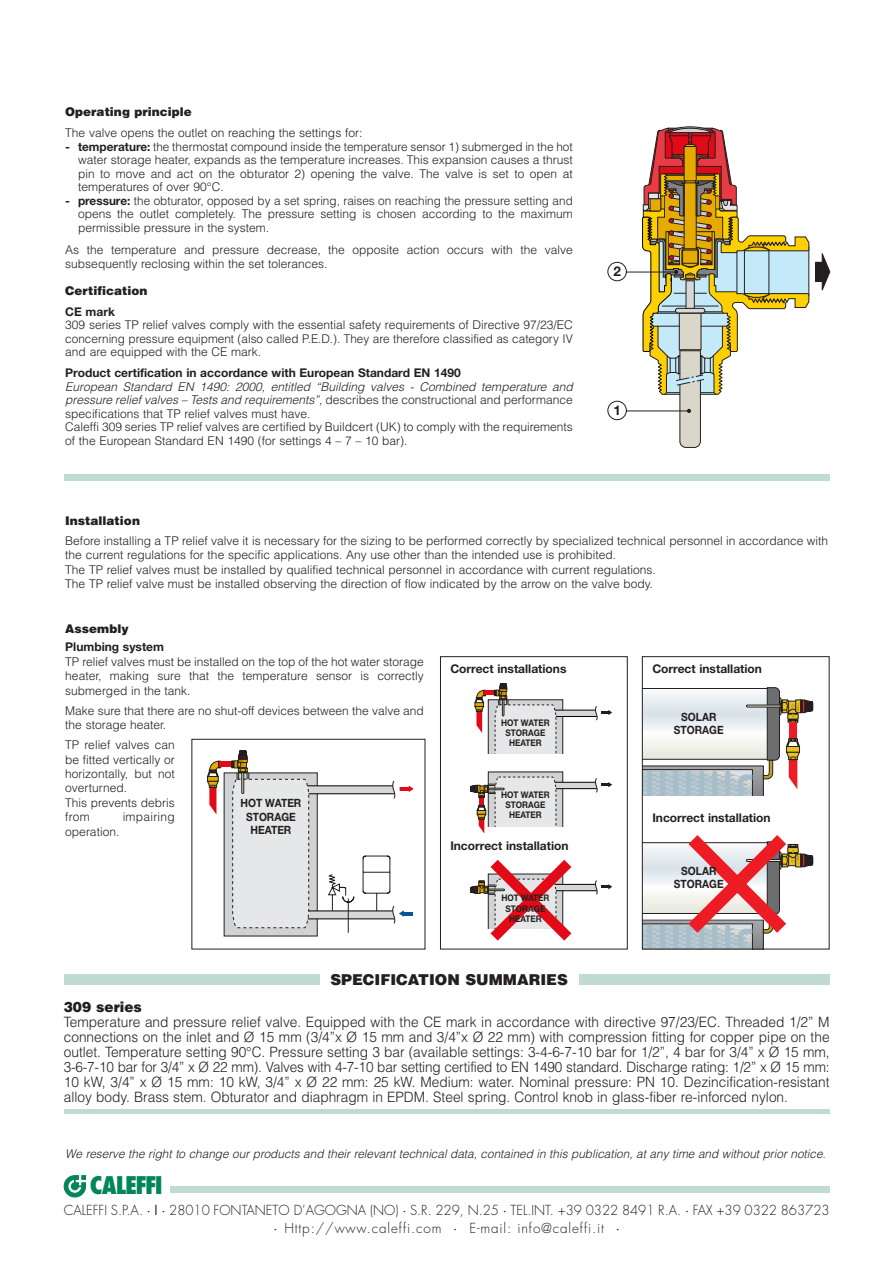
<style>
.page{position:relative;width:893px;height:1263px;background:#fff}
.page>*{position:absolute;margin:0;border:0;box-sizing:border-box;transform-origin:0 0}
.t1{font:800 condensed 23.7px "Futura";letter-spacing:-.07em;color:#008657;scale:1.04 1}
.t2{font:900 15px "Helvetica";color:#231f20}
.t3{font:300 14.25px/15px "Helvetica";color:#231f20;text-align:justify;scale:.96 1}
.t4{font:900 14.25px "Helvetica";color:#231f20;scale:.96 1}
.t5{font:300 13.5px/18.9px "Futura";color:#231f20;text-align:center}
.t6{font:700 13.5px "Helvetica Neue";color:#231f20}
.t7{font:300 12px/13.5px "Helvetica";color:#231f20}
.t8{font:700 12px "Helvetica Neue";color:#231f20}
.t9{font:italic 300 12px "Helvetica";color:#231f20}
.t10{font:900 12px "Helvetica";color:#231f20}
.t11{font:300 12px "Helvetica";letter-spacing:.02em;color:#231f20}
.t12{font:700 11.4px/13.6px "Helvetica Neue";color:#231f20;text-align:center;scale:.9 1}
.t13{font:700 9.15px/10.1px "Helvetica Neue";color:#231f20;text-align:center;scale:.9 1}
.s1{font-family:"Helvetica Neue";font-weight:700}
.s2{font-style:italic}
.s3{font-weight:400}
</style>
<div class="page">
<div style="left:64px;top:474px;width:765px;height:6px;background:#c0dcd0"></div>
<svg style="left:607px;top:126px;width:202px;height:322px"></svg>
<div style="left:815px;top:262px;width:7px;height:19px;background:#231f20"></div>
<svg style="left:821px;top:253px;width:9px;height:38px"></svg>
<div style="left:224px;top:773px;width:93px;height:163px;background:#d1d2d4"></div>
<div style="left:304px;top:911px;width:94px;height:8px;background:#d7d7d7"></div>
<svg style="left:207px;top:760px;width:14px;height:55px"></svg>
<div style="left:219px;top:762px;width:12px;height:5px;background:#e20a16"></div>
<div style="left:304px;top:785px;width:94px;height:9px;background:#d7d7d7"></div>
<svg style="left:390px;top:780px;width:23px;height:19px"></svg>
<svg style="left:231px;top:750px;width:78px;height:178px"></svg>
<svg style="left:326px;top:855px;width:87px;height:78px"></svg>
<div style="left:552px;top:710px;width:47px;height:7px;background:#d7d7d7;border:1px solid #000"></div>
<svg style="left:593px;top:706px;width:19px;height:15px"></svg>
<svg style="left:474px;top:683px;width:89px;height:70px"></svg>
<div style="left:552px;top:782px;width:47px;height:7px;background:#d7d7d7;border:1px solid #000"></div>
<svg style="left:593px;top:778px;width:19px;height:15px"></svg>
<div style="left:552px;top:884px;width:47px;height:7px;background:#d7d7d7;border:1px solid #000"></div>
<svg style="left:593px;top:880px;width:19px;height:15px"></svg>
<svg style="left:470px;top:859px;width:112px;height:82px"></svg>
<svg style="left:470px;top:772px;width:93px;height:62px"></svg>
<div style="left:440px;top:656px;width:187px;height:293px;border:1px solid #231f20"></div>
<svg style="left:644px;top:687px;width:169px;height:109px"></svg>
<svg style="left:642px;top:835px;width:171px;height:115px"></svg>
<div style="left:642px;top:656px;width:187px;height:293px;border:1px solid #231f20"></div>
<div style="left:170px;top:1186px;width:659px;height:7px;background:#c0dcd0"></div>
<svg style="left:64px;top:1176px;width:22px;height:21px"></svg>
<div style="left:64px;top:974px;width:765px;height:11px;background:#c0dcd0"></div>
<div style="left:320px;top:973px;width:258px;height:20px;background:#fff"></div>
<hr style="left:64px;top:1110px;width:765px;height:4px;background:#c0dcd0">
<p class="t10" style="left:65px;top:108px;width:128px">Operating principle</p>
<p class="t7" style="left:65px;top:128px;width:298px">The valve opens the outlet on reaching the settings for:</p>
<p class="t7" style="left:78px;top:141px;width:496px;text-align:justify;text-indent:-13px"><span class="s1">- temperature:</span> the thermostat compound inside the temperature sensor 1) submerged in the hot water storage heater, expands as the temperature increases. This expansion causes a thrust pin to move and act on the obturator 2) opening the valve. The valve is set to open at temperatures of over 90°C.</p>
<p class="t7" style="left:78px;top:195px;width:496px;text-align:justify;text-indent:-13px"><span class="s1">- pressure:</span> the obturator, opposed by a set spring, raises on reaching the pressure setting and opens the outlet completely. The pressure setting is chosen according to the maximum permissible pressure in the system.</p>
<p class="t7" style="left:65px;top:245px;width:509px">As the temperature and pressure decrease, the opposite action occurs with the valve subsequently reclosing within the set tolerances.</p>
<p class="t10" style="left:65px;top:286px;width:84px">Certification</p>
<p class="t8" style="left:65px;top:307px;width:51px">CE mark</p>
<p class="t7" style="left:65px;top:320px;width:509px;text-align:justify">309 series TP relief valves comply with the essential safety requirements of Directive 97/23/EC concerning pressure equipment (also called P.E.D.). They are therefore classified as category IV and are equipped with the CE mark.</p>
<p class="t8" style="left:65px;top:369px;width:397px">Product certification in accordance with European Standard EN 1490</p>
<p class="t7" style="left:65px;top:381px;width:511px"><span class="s2">European Standard EN 1490: 2000, entitled “Building valves - Combined temperature and pressure reliefvalves – Tests and requirements”,</span> describes the constructional and performance specifications that TP relief valves must have.<br>Caleffi 309 series TP relief valves are certified by Buildcert (UK) to comply with the requirements of the European Standard EN 1490 (for settings 4 – 7 – 10 bar).</p>
<p class="t6" style="left:613px;top:266px;width:9px">2</p>
<p class="t6" style="left:613px;top:405px;width:9px">1</p>
<p class="t10" style="left:65px;top:516px;width:76px">Installation</p>
<p class="t7" style="left:65px;top:535px;width:764px;line-height:14.4px">Before installing a TP relief valve it is necessary for the sizing to be performed correctly by specialized technical personnel in accordance with the current regulations for the specific applications. Any use other than the intended use is prohibited.<br>The TP relief valves must be installed by qualified technical personnel in accordance with current regulations.<br>The TP relief valve must be installed observing the direction of flow indicated by the arrow on the valve body.</p>
<p class="t10" style="left:65px;top:624px;width:65px">Assembly</p>
<p class="t8" style="left:65px;top:643px;width:100px">Plumbing system</p>
<p class="t7" style="left:65px;top:655px;width:360px;line-height:14.4px;text-align:justify">TP relief valves must be installed on the top of the hot water storage heater, making sure that the temperature sensor is correctly submerged in the tank.</p>
<p class="t7" style="left:65px;top:704px;width:360px;line-height:14.4px">Make sure that there are no shut-off devices between the valve and the storage heater.</p>
<p class="t7" style="left:65px;top:739px;width:111px;line-height:14.4px">TP relief valves can be fitted vertically or horizontally, but not overturned.<br>This prevents debris from</p>
<p class="t8" style="left:450px;top:665px;width:118px">Correct installations</p>
<p class="t8" style="left:652px;top:665px;width:111px">Correct installation</p>
<p class="t12" style="left:674px;top:712px;width:57px;line-height:12.6px">SOLAR<br>STORAGE</p>
<p class="t13" style="left:501px;top:718px;width:56px">HOT WATER<br>STORAGE<br>HEATER</p>
<p class="t13" style="left:501px;top:791px;width:56px">HOT WATER<br>STORAGE<br>HEATER</p>
<p class="t12" style="left:240px;top:797px;width:69px">HOT WATER<br>STORAGE<br>HEATER</p>
<p class="t11" style="left:123px;top:812px;width:54px">impairing</p>
<p class="t8" style="left:652px;top:814px;width:120px">Incorrect installation</p>
<p class="t7" style="left:65px;top:826px;width:56px">operation.</p>
<p class="t8" style="left:450px;top:841px;width:120px">Incorrect installation</p>
<p class="t13" style="left:501px;top:894px;width:55px">HOT WATER<br>STORAGE<br>HEATER</p>
<p class="t2" style="left:330px;top:974px;width:239px">SPECIFICATION SUMMARIES</p>
<p class="t12" style="left:674px;top:866px;width:57px;line-height:12.6px">SOLAR<br>STORAGE</p>
<p class="t4" style="left:64px;top:1002px;width:83px">309 series</p>
<p class="t3" style="left:64px;top:1016px;width:799px">Temperature and pressure relief valve. Equipped with the CE mark in accordance with directive 97/23/EC. Threaded 1/2” M connections on the inlet and Ø 15 mm (3/4”x Ø 15 mm and 3/4”x Ø 22 mm) with compression fitting for copper pipe on the outlet. Temperature setting 90°C. Pressure setting 3 bar (available settings: 3-4-6-7-10 bar for 1/2”, 4 bar for 3/4” x Ø 15 mm, 3-6-7-10 bar for 3/4” x Ø 22 mm). Valves with 4-7-10 bar setting certified to EN 1490 standard. Discharge rating: 1/2” x Ø 15 mm:<br>10 kW, 3/4” x Ø 15 mm: 10 kW, 3/4” x Ø 22 mm: 25 kW. Medium: water. Nominal pressure: PN 10. Dezincification-resistant alloy body. Brass stem. Obturator and diaphragm in EPDM. Steel spring. Control knob in glass-fiber re-inforced nylon.</p>
<p class="t9" style="left:65px;top:1150px;width:764px">We reserve the right to change our products and their relevant technical data, contained in this publication, at any time and without prior notice.</p>
<h1 class="t1" style="left:90px;top:1175px;width:71px">CALEFFI</h1>
<p class="t5" style="left:64px;top:1201px;width:767px">CALEFFI S.P.A. <span class="s3">· I ·</span> 28010 FONTANETO D’AGOGNA (NO) <span class="s3">·</span> S.R. 229, N.25 <span class="s3">·</span> TEL.INT. +39 0322 8491 R.A. <span class="s3">·</span> FAX +39 0322 863723 <span class="s3">·</span> Http://www.caleffi.com <span class="s3">·</span> E-mail: info@caleffi.it <span class="s3">·</span></p>
</div>
